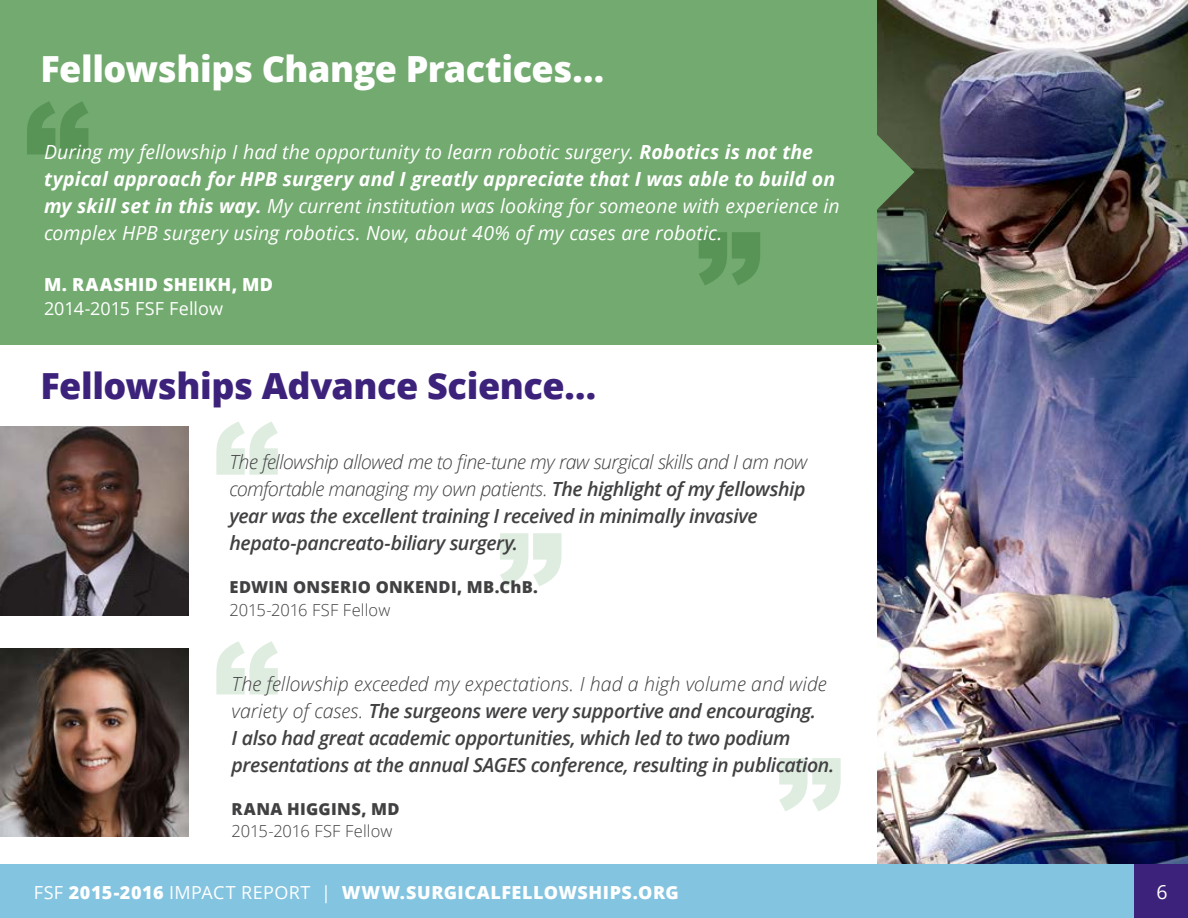
<style>
.page{position:relative;width:1188px;height:918px;background:#fff}
.page>*{position:absolute;margin:0;border:0;box-sizing:border-box;transform-origin:0 0}
.header_03{font:800 36px "Open Sans";letter-spacing:-.015em;color:#fff}
.header_03-2{font:800 36px "Open Sans";letter-spacing:-.015em;color:#3d227b}
.quotes{font:italic 600 19.5px/27px "Open Sans";letter-spacing:-.02em;color:#414042}
.quotes-2{font:italic 19.5px/27px "Open Sans";letter-spacing:.005em;color:#fff}
.t1{font:19.5px "Open Sans";color:#fff}
.body{font:800 18px/24px "Open Sans";letter-spacing:.03em;color:#fff}
.body-2{font:800 16.5px/22.5px "Open Sans";letter-spacing:.02em;color:#414042}
.body-3{font:300 16.5px/22.5px "Open Sans";color:#414042}
.s1{font-weight:700}
.s2{font-weight:400}
.s3{font-weight:300}
.s4{font-weight:800}
</style>
<div class="page">
<div style="left:0;top:864px;width:1188px;height:54px;background:#83c4e0"></div>
<div style="left:1134px;top:864px;width:54px;height:54px;background:#3d227b"></div>
<svg style="left:500px;top:533px;width:61px;height:53px"></svg>
<svg style="left:216px;top:421px;width:62px;height:54px"></svg>
<svg style="left:216px;top:641px;width:62px;height:53px"></svg>
<svg style="left:779px;top:758px;width:62px;height:53px"></svg>
<div style="left:0;top:0;width:1188px;height:344px;background:#72aa6f"></div>
<img style="left:0;top:427px;width:189px;height:189px">
<img style="left:0;top:648px;width:189px;height:189px">
<img style="left:878px;top:0;width:310px;height:864px">
<svg style="left:877px;top:134px;width:37px;height:76px"></svg>
<svg style="left:27px;top:101px;width:61px;height:53px"></svg>
<svg style="left:699px;top:232px;width:61px;height:53px"></svg>
<p class="header_03" style="left:40px;top:41px;width:565px">Fellowships Change Practices...</p>
<p class="quotes-2" style="left:44px;top:138px;width:797px">During my fellowship I had the opportunity to learn robotic surgery. <span class="s1">Robotics is not the typical approach for HPB surgery and I greatly appreciate that I was able to build on my skill set in this way.</span> My current institution was looking for someone with experience in complex HPB surgery using robotics. Now, about 40% of my cases are robotic.</p>
<p class="body" style="left:44px;top:272px;width:231px">M. RAASHID SHEIKH, MD<br><span class="s2">2014-2015 FSF Fellow</span></p>
<p class="header_03-2" style="left:40px;top:358px;width:557px">Fellowships Advance Science...</p>
<p class="quotes" style="left:230px;top:448px;width:580px"><span class="s3">The fellowship allowed me to fine-tune my raw surgical skills and I am now comfortable managing my own patients.</span> The highlight of my fellowship year was the excellent training I received in minimally invasive hepato-pancreato-biliary surgery.</p>
<p class="body-2" style="left:230px;top:575px;width:310px">EDWIN ONSERIO ONKENDI, MB.ChB.<br><span class="s3">2015-2016 FSF Fellow</span></p>
<p class="quotes" style="left:232px;top:670px;width:604px"><span class="s3">The fellowship exceeded my expectations. I had a high volume and wide variety of cases.</span> The surgeons were very supportive and encouraging.<br>I also had great academic opportunities, which led to two podium presentations at the annual SAGES conference, resulting in publication.</p>
<p class="body-3" style="left:232px;top:797px;width:169px"><span class="s4">RANA HIGGINS, MD<br></span>2015-2016 FSF Fellow</p>
<p class="body" style="left:34px;top:880px;width:646px"><span class="s2">FSF</span> 2015-2016 <span class="s2">IMPACT REPORT |</span> WWW.SURGICALFELLOWSHIPS.ORG</p>
<p class="t1" style="left:1157px;top:879px;width:13px">6</p>
</div>
